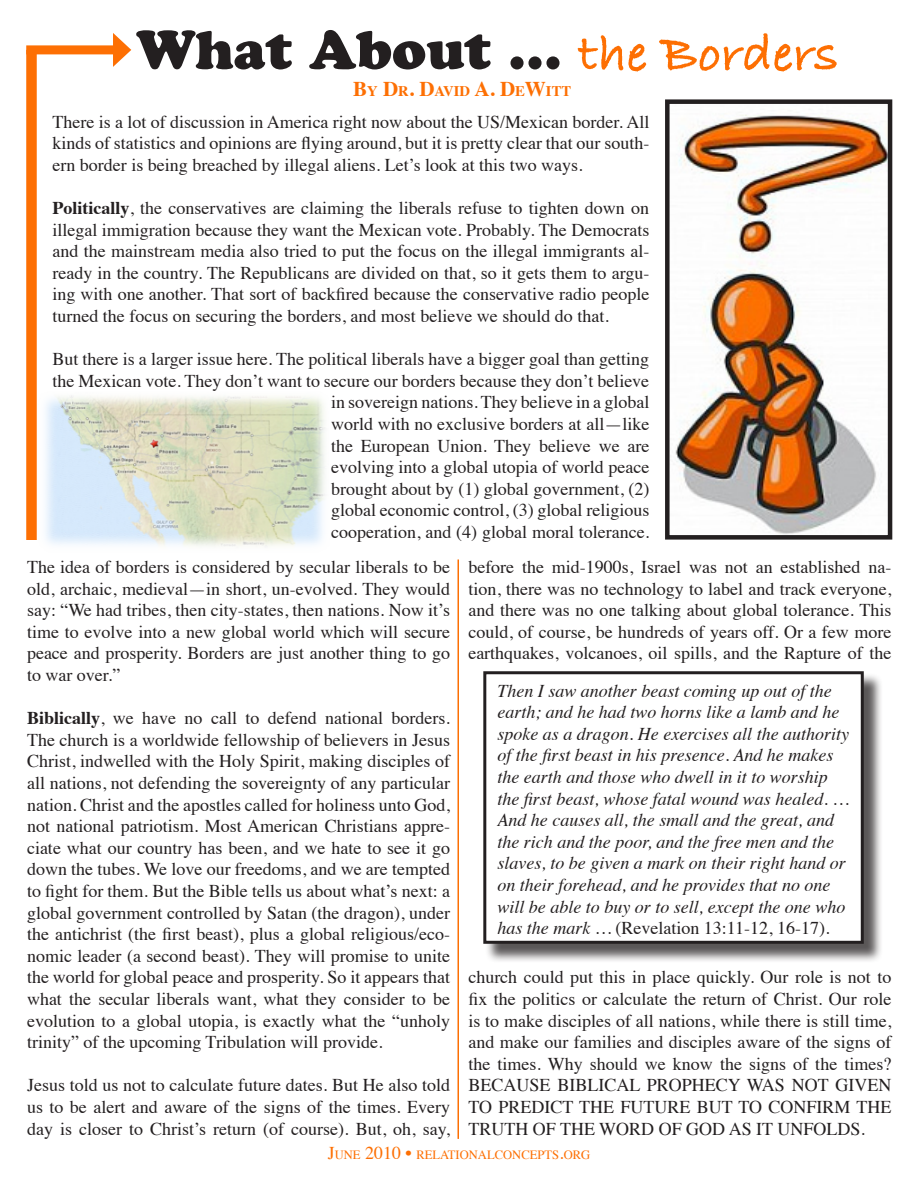
<style>
.page{position:relative;width:918px;height:1188px;background:#fff}
.page>*{position:absolute;margin:0;border:0;box-sizing:border-box;transform-origin:0 0}
.t1{font:54px "Cooper Black Std";color:#231f20}
.t2{font:18px/21.6px "Times";color:#231f20;text-align:justify}
.t3{font:italic 18px/21.6px "Times";color:#231f20}
.t4{font:700 14.7px "Times";color:#fd6f03}
.t5{font:12.6px "Times";color:#fd6f03}
.s1{font-family:"Bradley Hand ITCTT Bold";color:#fd6f03}
.s2{font-size:21px}
.s3{font-weight:700}
.s4{font-style:normal}
.s5{font-size:18px}
</style>
<div class="page">
<img style="left:675px;top:115px;width:212px;height:420px">
<div style="left:665px;top:99px;width:227px;height:441px;border:4px solid #231f20"></div>
<div style="left:26px;top:50px;width:11px;height:490px;background:#fd6f03"></div>
<div style="left:26px;top:45px;width:94px;height:9px;background:#fd6f03"></div>
<svg style="left:113px;top:33px;width:18px;height:34px"></svg>
<hr style="left:458px;top:560px;width:1px;height:579px;background:#fd6f03">
<div style="left:485px;top:673px;width:397px;height:289px;background:#231f20;opacity:.75"></div>
<div style="left:485px;top:673px;width:377px;height:269px;background:#fff"></div>
<div style="left:483px;top:671px;width:381px;height:273px;border:3px solid #231f20"></div>
<img style="left:36px;top:390px;width:289px;height:157px">
<h1 class="t1" style="left:136px;top:17px;width:704px">What About … <span class="s1">the Borders</span></h1>
<p class="t4" style="left:353px;top:77px;width:220px"><span class="s2">B</span>Y <span class="s2">D</span>R<span class="s2">. D</span>AVID <span class="s2">A. D</span>E<span class="s2">W</span>ITT</p>
<p class="t2" style="left:52px;top:109px;width:598px">There is a lot of discussion in America right now about the US/Mexican border. All kinds of statistics and opinions are flying around, but it is pretty clear that our south&shy;ern border is being breached by illegal aliens. Let’s look at this two ways.</p>
<p class="t2" style="left:52px;top:196px;width:598px"><span class="s3">Politically</span>, the conservatives are claiming the liberals refuse to tighten down on illegal immigration because they want the Mexican vote. Probably. The Democrats and the mainstream media also tried to put the focus on the illegal immigrants al&shy;ready in the country. The Republicans are divided on that, so it gets them to argu&shy;ing with one another. That sort of backfired because the conservative radio people turned the focus on securing the borders, and most believe we should do that.</p>
<p class="t2" style="left:52px;top:347px;width:598px;text-align:right">But there is a larger issue here. The political liberals have a bigger goal than getting the Mexican vote. They don’t want to secure our borders because they don’t believe in sovereign nations. They believe in a global<br>world with no exclusive borders at all—like<br>the European Union. They believe we are<br>evolving into a global utopia of world peace<br>brought about by (1) global government, (2)<br>global economic control, (3) global religious<br>cooperation, and (4) global moral tolerance.</p>
<p class="t2" style="left:27px;top:555px;width:425px">The idea of borders is considered by secular liberals to be old, archaic, medieval—in short, un-evolved. They would say: “We had tribes, then city-states, then nations. Now it’s time to evolve into a new global world which will secure peace and prosperity. Borders are just another thing to go to war over.”</p>
<p class="t2" style="left:27px;top:706px;width:425px"><span class="s3">Biblically</span>, we have no call to defend national borders.<br>The church is a worldwide fellowship of believers in Jesus Christ, indwelled with the Holy Spirit, making disciples of all nations, not defending the sovereignty of any particular nation. Christ and the apostles called for holiness unto God, not national patriotism. Most American Christians appre&shy;ciate what our country has been, and we hate to see it go down the tubes. We love our freedoms, and we are tempted to fight for them. But the Bible tells us about what’s next: a global government controlled by Satan (the dragon), under the antichrist (the first beast), plus a global religious/eco&shy;nomic leader (a second beast). They will promise to unite the world for global peace and prosperity. So it appears that what the secular liberals want, what they consider to be evolution to a global utopia, is exactly what the “unholy trinity” of the upcoming Tribulation will provide.</p>
<p class="t2" style="left:27px;top:1073px;width:425px">Jesus told us not to calculate future dates. But He also told us to be alert and aware of the signs of the times. Every day is closer to Christ’s return (of course). But, oh, say,</p>
<p class="t2" style="left:468px;top:555px;width:425px">before the mid-1900s, Israel was not an established na&shy;tion, there was no technology to label and track everyone, and there was no one talking about global tolerance. This could, of course, be hundreds of years off. Or a few more earthquakes, volcanoes, oil spills, and the Rapture of the</p>
<p class="t3" style="left:497px;top:679px;width:353px">Then I saw another beast coming up out of the earth; and he had two horns like a lamb and he spoke as a dragon. He exercises all the authority of the first beast in his presence. And he makes the earth and those who dwell in it to worship the first beast, whose fatal wound was healed. … And he causes all, the small and the great, and the rich and the poor, and the free men and the slaves, to be given a mark on their right hand or on their forehead, and he provides that no one will be able to buy or to sell, except the one who has the mark … <span class="s4">(Revelation 13:11-12, 16-17).</span></p>
<p class="t2" style="left:468px;top:965px;width:425px">church could put this in place quickly. Our role is not to fix the politics or calculate the return of Christ. Our role is to make disciples of all nations, while there is still time, and make our families and disciples aware of the signs of the times. Why should we know the signs of the times?<br>BECAUSE BIBLICAL PROPHECY WAS NOT GIVEN TO PREDICT THE FUTURE BUT TO CONFIRM THE TRUTH OF THE WORD OF GOD AS IT UNFOLDS.</p>
<p class="t5" style="left:328px;top:1143px;width:264px"><span class="s5">J</span>UNE <span class="s5">2010 •</span> RELATIONALCONCEPTS<span class="s5">.</span>ORG</p>
</div>
